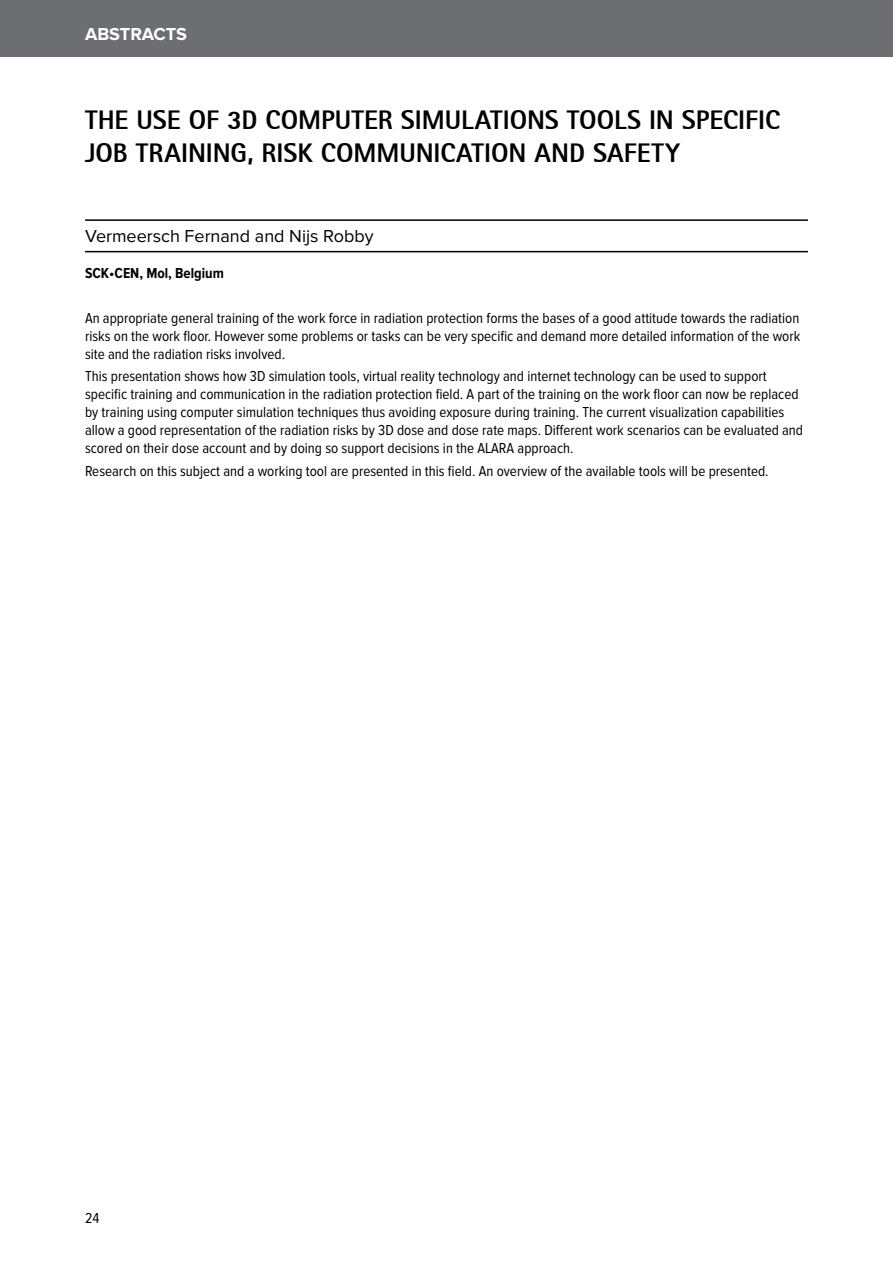
<style>
.page{position:relative;width:893px;height:1263px;background:#fff}
.page>*{position:absolute;margin:0;border:0;box-sizing:border-box;transform-origin:0 0}
.t1{font:27px "AT Rot San Ser Ext Bol";letter-spacing:-.005em;color:#000}
.t2{font:18px "Proxima Nova";color:#000}
.t3{font:700 18px "Proxima Nova";color:#fff}
.t4{font:15px/18px "Proxima Nova Cond";color:#000;text-align:justify}
.t5{font:700 15px "Proxima Nova Cond";color:#000}
</style>
<div class="page">
<div style="left:0;top:0;width:893px;height:57px;background:#6d6e71"></div>
<hr style="left:85px;top:219px;width:723px;height:2px;background:#000">
<hr style="left:85px;top:251px;width:723px;height:1px;background:#000">
<p class="t3" style="left:85px;top:26px;width:104px">ABSTRACTS</p>
<h1 class="t1" style="left:85px;top:103px;width:199px">THE USE OF 3D COMP</h1>
<h1 class="t1" style="left:335px;top:103px;width:32px">UTER</h1>
<h1 class="t1" style="left:401px;top:103px;width:74px">SIMULATIO</h1>
<h1 class="t1" style="left:527px;top:103px;width:56px">NS TOOLS</h1>
<h1 class="t1" style="left:649px;top:103px;width:46px">IN SPECIFIC</h1>
<h1 class="t1" style="left:85px;top:135px;width:65px">JOB TRAI</h1>
<h1 class="t1" style="left:188px;top:135px;width:87px">NING, RISK</h1>
<h1 class="t1" style="left:321px;top:135px;width:20px">COMM</h1>
<h1 class="t1" style="left:399px;top:135px;width:48px">UNICATIO</h1>
<h1 class="t1" style="left:509px;top:135px;width:100px">N AND SAFET</h1>
<h1 class="t1" style="left:665px;top:135px;width:16px">Y</h1>
<p class="t2" style="left:85px;top:228px;width:290px">Vermeersch Fernand and N ijs Robby</p>
<p class="t5" style="left:85px;top:266px;width:140px">SCK•CEN, Mol, Belgium</p>
<p class="t4" style="left:85px;top:310px;width:717px">An appropriate general training of the work force in radiation protection forms the bases of a good attitude towards the radiation risks on the work floor. However some problems or tasks can be very specific and demand more detailed information of the work site and the radiation risks involved.</p>
<p class="t4" style="left:85px;top:368px;width:720px;text-align:left">This presentation shows how 3D simulation tools, virtual reality technology and internet technology can be used to support specific training and communication in the radiation protection field. A part of the training on the work floor can now be replaced by training using computer simulation techniques thus avoiding exposure during training. The current visualization capabilities allow a good representation of the radiation risks by 3D dose and dose rate maps. Different work scenarios can be evaluated and scored on their dose account and by doing so support decisions in the ALARA approach.</p>
<p class="t4" style="left:85px;top:463px;width:685px">Research on this subject and a working tool are presented in this field. An overview of the available tools will be presented.</p>
<p class="t4" style="left:85px;top:1209px;width:16px">24</p>
</div>
